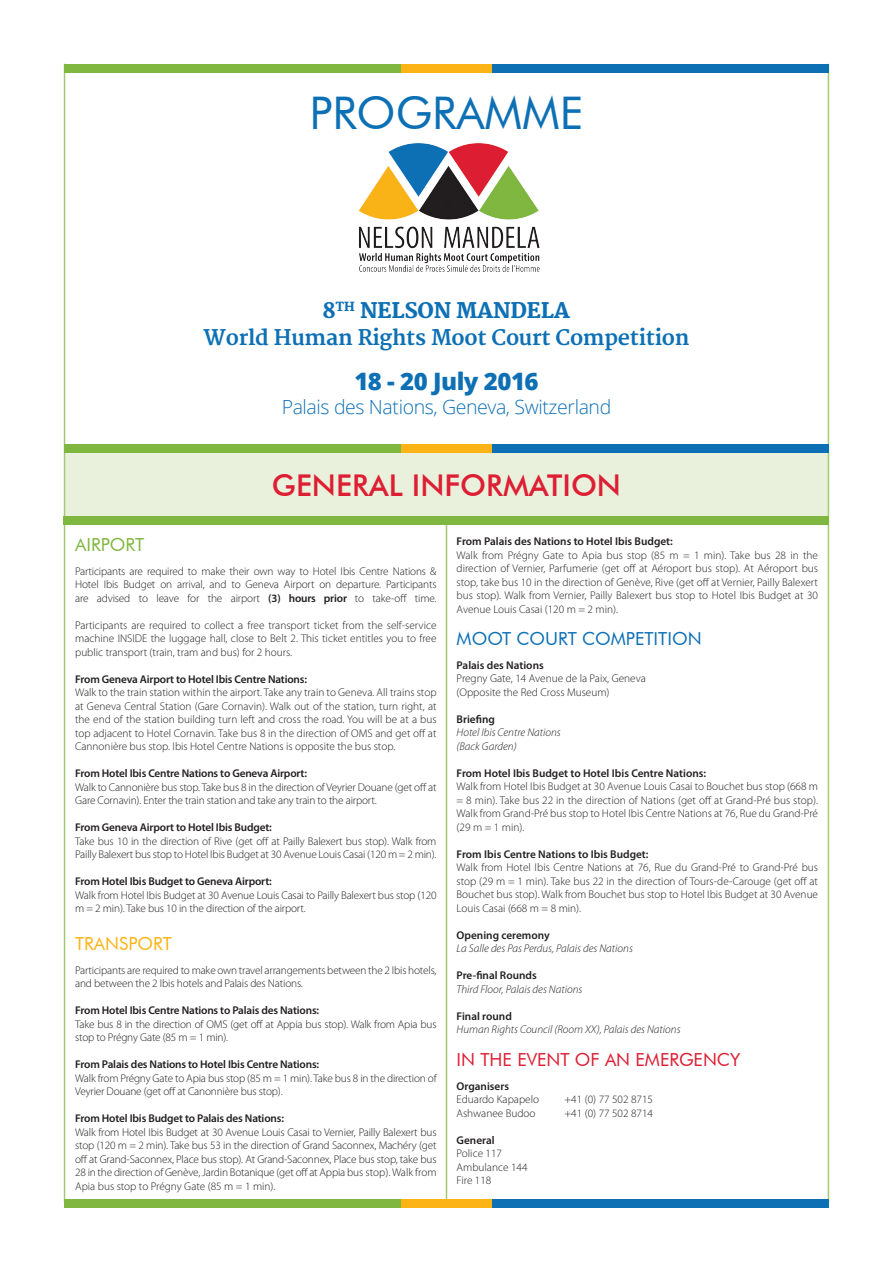
<style>
.page{position:relative;width:893px;height:1263px;background:#fff}
.page>*{position:absolute;margin:0;border:0;box-sizing:border-box;transform-origin:0 0}
.t1{font:45px "Futura BT";color:#0d70b5}
.t2{font:500 30px "Futura BT";color:#dd1e33}
.t3{font:800 24px "Open Sans";letter-spacing:-.02em;color:#0d70b5}
.t4{font:700 21px/27px "Merriweather";letter-spacing:-.015em;color:#0d70b5;text-align:center}
.t5{font:300 19.5px "Open Sans";letter-spacing:-.02em;color:#0d70b5}
.t6{font:18px "Futura BT";color:#dd1e33}
.t7{font:18px "Futura BT";color:#0d70b5}
.t8{font:18px "Futura BT";color:#fbb316}
.t9{font:18px "Futura BT";color:#80b740}
.t10{font:300 11.25px/13.5px "Myriad Pro";letter-spacing:-.015em;color:#231f20;text-align:justify}
.t11{font:600 11.25px "Myriad Pro";letter-spacing:-.015em;color:#231f20}
.t12{font:italic 300 11.25px "Myriad Pro";color:#231f20}
.s1{font-weight:800}
.s2{font-weight:600}
</style>
<div class="page">
<hr style="left:446px;top:523px;width:1px;height:680px;background:#a5c874">
<img style="left:358px;top:143px;width:182px;height:129px">
<div style="left:65px;top:450px;width:763px;height:69px;background:#e9f1dd"></div>
<hr style="left:64px;top:64px;width:1px;height:1138px;background:#a5c874">
<hr style="left:828px;top:64px;width:1px;height:1138px;background:#a5c874">
<div style="left:64px;top:1199px;width:337px;height:9px;background:#80b740"></div>
<div style="left:491px;top:1199px;width:338px;height:9px;background:#0d70b5"></div>
<div style="left:401px;top:1199px;width:90px;height:9px;background:#fbb316"></div>
<div style="left:64px;top:64px;width:337px;height:8px;background:#80b740"></div>
<div style="left:491px;top:64px;width:338px;height:8px;background:#0d70b5"></div>
<div style="left:401px;top:64px;width:90px;height:8px;background:#fbb316"></div>
<div style="left:64px;top:444px;width:337px;height:8px;background:#80b740"></div>
<div style="left:491px;top:444px;width:338px;height:8px;background:#0d70b5"></div>
<div style="left:401px;top:444px;width:90px;height:8px;background:#fbb316"></div>
<div style="left:64px;top:516px;width:765px;height:9px;background:#80b740"></div>
<p class="t1" style="left:310px;top:85px;width:275px">PROGRAMME</p>
<p class="t4" style="left:204px;top:298px;width:487px"><span class="s1">8</span><sup>TH</sup> <span class="s1">NELSON MANDELA<br></span>World Human Rights Moot Court Competition</p>
<p class="t3" style="left:354px;top:363px;width:186px">18 - 20 July 2016</p>
<p class="t5" style="left:282px;top:393px;width:331px">Palais des Nations, Geneva, Switzerland</p>
<p class="t2" style="left:272px;top:467px;width:351px">GENERAL INFORMATION</p>
<p class="t9" style="left:75px;top:533px;width:71px">AIRPORT</p>
<p class="t10" style="left:75px;top:564px;width:363px">Participants are required to make their own way to Hotel Ibis Centre Nations &amp; Hotel Ibis Budget on arrival, and to Geneva Airport on departure. Participants are advised to leave for the airport <span class="s2">(3) hours prior</span> to take-off time.</p>
<p class="t10" style="left:75px;top:618px;width:363px">Participants are required to collect a free transport ticket from the self-service machine INSIDE the luggage hall, close to Belt 2. This ticket entitles you to free public transport (train, tram and bus) for 2 hours.</p>
<p class="t11" style="left:75px;top:672px;width:233px">From Geneva Airport to Hotel Ibis Centre Nations:</p>
<p class="t10" style="left:75px;top:685px;width:363px">Walk to the train station within the airport. Take any train to Geneva. All trains stop at Geneva Central Station (Gare Cornavin). Walk out of the station, turn right, at the end of the station building turn left and cross the road. You will be at a bus top adjacent to Hotel Cornavin. Take bus 8 in the direction of OMS and get off at Cannonière bus stop. Ibis Hotel Centre Nations is opposite the bus stop.</p>
<p class="t11" style="left:75px;top:766px;width:233px">From Hotel Ibis Centre Nations to Geneva Airport:</p>
<p class="t10" style="left:75px;top:780px;width:363px">Walk to Cannonière bus stop. Take bus 8 in the direction of Veyrier Douane (get off at<br>Gare Cornavin). Enter the train station and take any train to the airport.</p>
<p class="t11" style="left:75px;top:820px;width:198px">From Geneva Airport to Hotel Ibis Budget:</p>
<p class="t10" style="left:75px;top:834px;width:363px">Take bus 10 in the direction of Rive (get off at Pailly Balexert bus stop). Walk from<br>Pailly Balexert bus stop to Hotel Ibis Budget at 30 Avenue Louis Casai (120 m = 2 min).</p>
<p class="t11" style="left:75px;top:874px;width:198px">From Hotel Ibis Budget to Geneva Airport:</p>
<p class="t10" style="left:75px;top:888px;width:363px">Walk from Hotel Ibis Budget at 30 Avenue Louis Casai to Pailly Balexert bus stop (120 m = 2 min). Take bus 10 in the direction of the airport.</p>
<p class="t8" style="left:75px;top:932px;width:98px">TRANSPORT</p>
<p class="t10" style="left:75px;top:963px;width:363px">Participants are required to make own travel arrangements between the 2 Ibis hotels, and between the 2 Ibis hotels and Palais des Nations.</p>
<p class="t11" style="left:75px;top:1003px;width:246px">From Hotel Ibis Centre Nations to Palais des Nations:</p>
<p class="t10" style="left:75px;top:1017px;width:363px">Take bus 8 in the direction of OMS (get off at Appia bus stop). Walk from Apia bus stop to Prégny Gate (85 m = 1 min).</p>
<p class="t11" style="left:75px;top:1057px;width:246px">From Palais des Nations to Hotel Ibis Centre Nations:</p>
<p class="t10" style="left:75px;top:1071px;width:363px">Walk from Prégny Gate to Apia bus stop (85 m = 1 min). Take bus 8 in the direction of<br>Veyrier Douane (get off at Canonnière bus stop).</p>
<p class="t11" style="left:75px;top:1111px;width:210px">From Hotel Ibis Budget to Palais des Nations:</p>
<p class="t10" style="left:75px;top:1125px;width:363px">Walk from Hotel Ibis Budget at 30 Avenue Louis Casai to Vernier, Pailly Balexert bus stop (120 m = 2 min). Take bus 53 in the direction of Grand Saconnex, Machéry (get off at Grand-Saconnex, Place bus stop). At Grand-Saconnex, Place bus stop, take bus 28 in the direction of Genève, Jardin Botanique (get off at Appia bus stop). Walk from Apia bus stop to Prégny Gate (85 m = 1 min).</p>
<p class="t11" style="left:457px;top:534px;width:218px">From Palais des Nations to Hotel Ibis Budget:</p>
<p class="t10" style="left:457px;top:548px;width:363px">Walk from Prégny Gate to Apia bus stop (85 m = 1 min). Take bus 28 in the direction of Vernier, Parfumerie (get off at Aéroport bus stop). At Aéroport bus stop, take bus 10 in the direction of Genève, Rive (get off at Vernier, Pailly Balexert bus stop). Walk from Vernier, Pailly Balexert bus stop to Hotel Ibis Budget at 30<br>Avenue Louis Casai (120 m = 2 min).</p>
<p class="t7" style="left:457px;top:628px;width:247px">MOOT COURT COMPETITION</p>
<p class="t11" style="left:457px;top:658px;width:89px">Palais des Nations</p>
<p class="t10" style="left:457px;top:672px;width:191px">Pregny Gate, 14 Avenue de la Paix, Geneva</p>
<p class="t10" style="left:457px;top:685px;width:155px">(Opposite the Red Cross Museum)</p>
<p class="t11" style="left:457px;top:712px;width:40px">Briefing</p>
<p class="t12" style="left:457px;top:726px;width:106px">Hotel Ibis Centre Nations</p>
<p class="t12" style="left:457px;top:739px;width:62px">(Back Garden)</p>
<p class="t11" style="left:457px;top:766px;width:251px">From Hotel Ibis Budget to Hotel Ibis Centre Nations:</p>
<p class="t10" style="left:457px;top:780px;width:363px">Walk from Hotel Ibis Budget at 30 Avenue Louis Casai to Bouchet bus stop (668 m = 8 min). Take bus 22 in the direction of Nations (get off at Grand-Pré bus stop).<br>Walk from Grand-Pré bus stop to Hotel Ibis Centre Nations at 76, Rue du Grand-Pré (29 m = 1 min).</p>
<p class="t11" style="left:457px;top:847px;width:193px">From Ibis Centre Nations to Ibis Budget:</p>
<p class="t10" style="left:457px;top:861px;width:363px">Walk from Hotel Ibis Centre Nations at 76, Rue du Grand-Pré to Grand-Pré bus stop (29 m = 1 min). Take bus 22 in the direction of Tours-de-Carouge (get off at Bouchet bus stop). Walk from Bouchet bus stop to Hotel Ibis Budget at 30 Avenue Louis Casai (668 m = 8 min).</p>
<p class="t11" style="left:457px;top:928px;width:95px">Opening ceremony</p>
<p class="t12" style="left:457px;top:942px;width:178px">La Salle des Pas Perdus, Palais des Nations</p>
<p class="t11" style="left:457px;top:968px;width:82px">Pre-final Rounds</p>
<p class="t12" style="left:457px;top:982px;width:127px">Third Floor, Palais des Nations</p>
<p class="t11" style="left:457px;top:1009px;width:57px">Final round</p>
<p class="t12" style="left:457px;top:1023px;width:225px">Human Rights Council (Room XX), Palais des Nations</p>
<p class="t6" style="left:457px;top:1048px;width:285px">IN THE EVENT OF AN EMERGENCY</p>
<p class="t11" style="left:457px;top:1079px;width:54px">Organisers</p>
<p class="t10" style="left:457px;top:1092px;width:84px">Eduardo Kapapelo</p>
<p class="t10" style="left:565px;top:1092px;width:90px">+41 (0) 77 502 8715</p>
<p class="t10" style="left:457px;top:1106px;width:80px">Ashwanee Budoo</p>
<p class="t10" style="left:565px;top:1106px;width:90px">+41 (0) 77 502 8714</p>
<p class="t11" style="left:457px;top:1133px;width:40px">General</p>
<p class="t10" style="left:457px;top:1146px;width:72px;text-align:left">Police 117<br>Ambulance 144<br>Fire 118</p>
</div>
